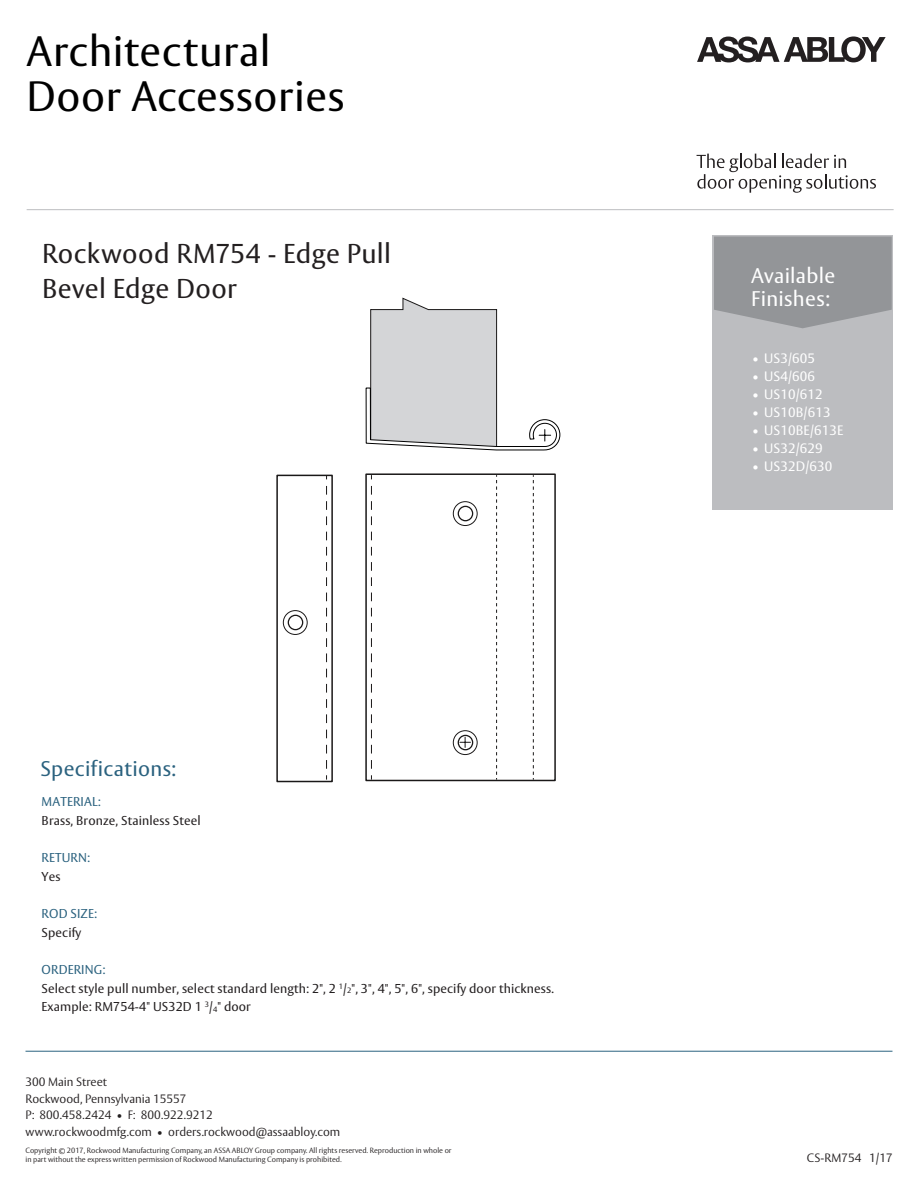
<style>
.page{position:relative;width:918px;height:1188px;background:#fff}
.page>*{position:absolute;margin:0;border:0;box-sizing:border-box;transform-origin:0 0}
.t1{font:42px/45.8px "ASSA Vesta";letter-spacing:.015em;color:#000}
.t2{font:27px/35.1px "ASSA Vesta";letter-spacing:.01em;color:#231f20}
.t3{font:21px/22.5px "ASSA Vesta";letter-spacing:.015em;color:#fff}
.t4{font:21px "ASSA Vesta";letter-spacing:.015em;color:#2b627f}
.t5{font:13.5px "ASSA Vesta";letter-spacing:.01em;color:#fff}
.t6{font:12.75px/18.6px "ASSA Vesta";letter-spacing:.01em;color:#231f20}
.t7{font:12.75px "ASSA Vesta";letter-spacing:.01em;color:#2b627f}
.t8{font:300 12px/16.5px "ASSA Vesta";color:#231f20}
.t9{font:300 7.5px/9px "ASSA Vesta";color:#231f20}
.s1{color:#2b627f}
.s2{font-size:7.65px}
</style>
<div class="page">
<div style="left:713px;top:235px;width:180px;height:275px;background:#bcbdc0"></div>
<svg style="left:714px;top:237px;width:178px;height:91px;background:#97989b"></svg>
<svg style="left:697px;top:36px;width:189px;height:26px"></svg>
<svg style="left:697px;top:154px;width:179px;height:39px"></svg>
<hr style="left:27px;top:209px;width:867px;height:1px;background:#bcbdc0">
<hr style="left:26px;top:1051px;width:866px;height:1px;background:#2b627f">
<div style="left:276px;top:475px;width:57px;height:307px;border:2px solid #1a1818"></div>
<svg style="left:460px;top:737px;width:10px;height:10px"></svg>
<div style="left:365px;top:473px;width:191px;height:308px;border:2px solid #1a1818"></div>
<div style="left:453px;top:501px;width:25px;height:25px;border:1px solid #1a1818;border-radius:50%"></div>
<div style="left:458px;top:506px;width:15px;height:15px;border:1px solid #1a1818;border-radius:50%"></div>
<div style="left:453px;top:730px;width:25px;height:25px;border:1px solid #1a1818;border-radius:50%"></div>
<div style="left:458px;top:735px;width:15px;height:15px;border:1px solid #1a1818;border-radius:50%"></div>
<div style="left:283px;top:610px;width:25px;height:25px;border:1px solid #1a1818;border-radius:50%"></div>
<div style="left:288px;top:615px;width:15px;height:15px;border:1px solid #1a1818;border-radius:50%"></div>
<svg style="left:365px;top:298px;width:195px;height:153px"></svg>
<svg style="left:371px;top:486px;width:1px;height:294px"></svg>
<svg style="left:326px;top:486px;width:1px;height:294px"></svg>
<svg style="left:496px;top:475px;width:1px;height:305px"></svg>
<svg style="left:533px;top:475px;width:1px;height:305px"></svg>
<h1 class="t1" style="left:27px;top:30px;width:319px">Architectural<br>Door Accessories</h1>
<h2 class="t2" style="left:42px;top:237px;width:351px">Rockwood RM754 - Edge Pull<br>Bevel Edge Door</h2>
<h3 class="t4" style="left:41px;top:756px;width:137px">Specifications:</h3>
<h3 class="t7" style="left:42px;top:794px;width:61px">MATERIAL:</h3>
<h3 class="t6" style="left:42px;top:812px;width:161px">Brass, Bronze, Stainless Steel</h3>
<h3 class="t7" style="left:42px;top:850px;width:50px">RETURN:</h3>
<h3 class="t6" style="left:42px;top:868px;width:20px">Yes</h3>
<h3 class="t7" style="left:42px;top:906px;width:57px">ROD SIZE:</h3>
<h3 class="t6" style="left:42px;top:924px;width:41px">Specify</h3>
<h3 class="t6" style="left:42px;top:961px;width:514px"><span class="s1">ORDERING:<br></span>Select style pull number, select standard length: 2", 2 <sup>1</sup>/<span class="s2">2</span>", 3", 4", 5", 6", specify door thickness.<br>Example: RM754-4" US32D 1 <sup>3</sup>/<span class="s2">4</span>" door</h3>
<h3 class="t3" style="left:751px;top:265px;width:86px">Available<br>Finishes:</h3>
<h3 class="t5" style="left:752px;top:350px;width:64px">• US3/605</h3>
<h3 class="t5" style="left:752px;top:368px;width:64px">• US4/606</h3>
<h3 class="t5" style="left:752px;top:386px;width:72px">• US10/612</h3>
<h3 class="t5" style="left:752px;top:404px;width:80px">• US10B/613</h3>
<h3 class="t5" style="left:752px;top:422px;width:93px">• US10BE/613E</h3>
<h3 class="t5" style="left:752px;top:440px;width:72px">• US32/629</h3>
<h3 class="t5" style="left:752px;top:458px;width:82px">• US32D/630</h3>
<h3 class="t8" style="left:26px;top:1074px;width:316px">300 Main Street<br>Rockwood, Pennsylvania 15557<br>P: 800.458.2424 • F: 800.922.9212 www.rockwoodmfg.com • orders.rockwood@assaabloy.com</h3>
<p class="t9" style="left:26px;top:1147px;width:428px">Copyright © 2017, Rockwood Manufacturing Company, an ASSA ABLOY Group company. All rights reserved. Reproduction in whole or in part without the express written permission of Rockwood Manufacturing Company is prohibited.</p>
<h3 class="t8" style="left:807px;top:1151px;width:87px">CS-RM754 1/17</h3>
</div>
